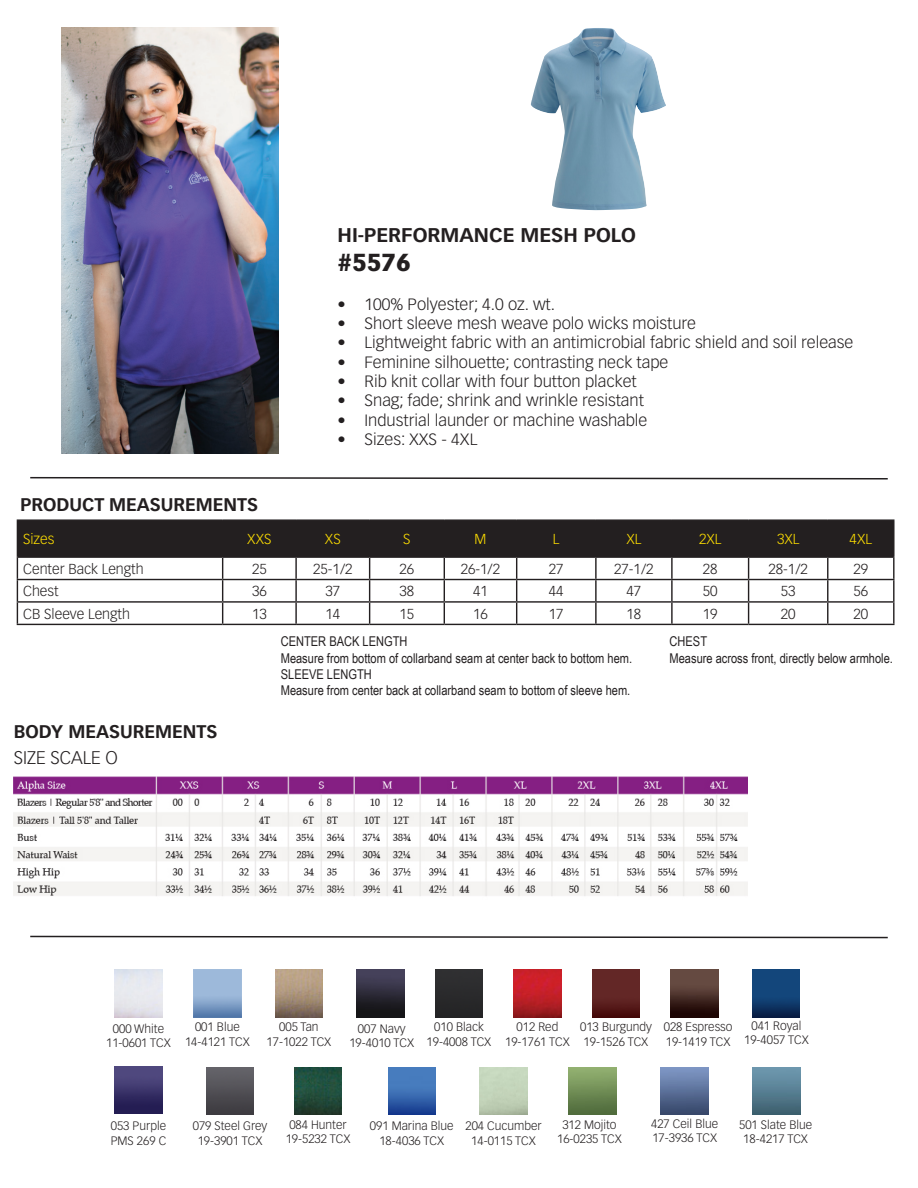
<style>
.page{position:relative;width:918px;height:1188px;background:#fff}
.page>*{position:absolute;margin:0;border:0;box-sizing:border-box;transform-origin:0 0}
.t1{font:900 24.15px "Vectora LT Pro";color:#231f20}
.t2{font:700 19.5px "Vectora LT Pro";color:#231f20}
.t3{font:700 18px "Vectora LT Pro";color:#231f20}
.t4{font:300 18px "Vectora LT Pro";color:#231f20}
.t5{font:300 16.05px "Vectora LT Pro";color:#231f20}
.t6{font:300 14.25px "Vectora LT Pro";color:#231f20}
.t7{font:300 14.25px "Vectora LT Pro";color:#ffdf01}
.t8{font:13.5px/16.2px "Arial Narrow";color:#231f20}
.t9{font:300 12px/14.4px "Vectora LT Pro";color:#231f20;text-align:center}
</style>
<div class="page">
<img style="left:62px;top:28px;width:216px;height:426px">
<hr style="left:17px;top:519px;width:206px;height:2px;background:#231f20">
<hr style="left:223px;top:519px;width:73px;height:2px;background:#231f20">
<hr style="left:296px;top:519px;width:74px;height:2px;background:#231f20">
<hr style="left:370px;top:519px;width:74px;height:2px;background:#231f20">
<hr style="left:444px;top:519px;width:73px;height:2px;background:#231f20">
<hr style="left:517px;top:519px;width:79px;height:2px;background:#231f20">
<hr style="left:596px;top:519px;width:76px;height:2px;background:#231f20">
<hr style="left:672px;top:519px;width:77px;height:2px;background:#231f20">
<hr style="left:749px;top:519px;width:79px;height:2px;background:#231f20">
<hr style="left:828px;top:519px;width:67px;height:2px;background:#231f20">
<hr style="left:893px;top:521px;width:2px;height:35px;background:#231f20">
<hr style="left:828px;top:556px;width:67px;height:2px;background:#231f20">
<hr style="left:893px;top:558px;width:2px;height:21px;background:#231f20">
<hr style="left:828px;top:579px;width:67px;height:1px;background:#231f20">
<hr style="left:893px;top:580px;width:2px;height:21px;background:#231f20">
<hr style="left:828px;top:601px;width:67px;height:2px;background:#231f20">
<svg style="left:17px;top:521px;width:877px;height:103px"></svg>
<hr style="left:893px;top:603px;width:2px;height:21px;background:#231f20">
<hr style="left:17px;top:624px;width:206px;height:1px;background:#231f20">
<hr style="left:223px;top:624px;width:73px;height:1px;background:#231f20">
<hr style="left:296px;top:624px;width:74px;height:1px;background:#231f20">
<hr style="left:370px;top:624px;width:74px;height:1px;background:#231f20">
<hr style="left:444px;top:624px;width:73px;height:1px;background:#231f20">
<hr style="left:517px;top:624px;width:79px;height:1px;background:#231f20">
<hr style="left:596px;top:624px;width:76px;height:1px;background:#231f20">
<hr style="left:672px;top:624px;width:77px;height:1px;background:#231f20">
<hr style="left:749px;top:624px;width:79px;height:1px;background:#231f20">
<hr style="left:828px;top:624px;width:67px;height:1px;background:#231f20">
<svg style="left:30px;top:476px;width:858px;height:4px"></svg>
<svg style="left:30px;top:935px;width:858px;height:4px"></svg>
<img style="left:357px;top:970px;width:47px;height:47px">
<div style="left:435px;top:970px;width:48px;height:47px;background:#2a2a2c"></div>
<img style="left:531px;top:28px;width:135px;height:182px">
<img style="left:514px;top:970px;width:47px;height:47px">
<img style="left:206px;top:1067px;width:48px;height:47px">
<img style="left:388px;top:1067px;width:47px;height:47px">
<img style="left:752px;top:970px;width:48px;height:47px">
<img style="left:275px;top:970px;width:48px;height:47px">
<img style="left:194px;top:970px;width:47px;height:47px">
<img style="left:671px;top:970px;width:47px;height:47px">
<img style="left:592px;top:970px;width:48px;height:47px">
<img style="left:115px;top:1066px;width:47px;height:47px">
<img style="left:294px;top:1067px;width:48px;height:47px">
<img style="left:569px;top:1067px;width:47px;height:47px">
<img style="left:661px;top:1067px;width:47px;height:47px">
<img style="left:753px;top:1067px;width:47px;height:47px">
<img style="left:14px;top:777px;width:734px;height:119px">
<h3 class="t3" style="left:21px;top:494px;width:239px">PRODUCT MEASUREMENTS</h3>
<h2 class="t2" style="left:338px;top:223px;width:300px">HI-PERFORMANCE MESH POLO</h2>
<h1 class="t1" style="left:338px;top:247px;width:75px">#5576</h1>
<h3 class="t5" style="left:338px;top:294px;width:219px">• 100% Polyester; 4.0 oz. wt.</h3>
<h3 class="t5" style="left:338px;top:314px;width:360px">• Short sleeve mesh weave polo wicks moisture</h3>
<h3 class="t5" style="left:338px;top:333px;width:517px">• Lightweight fabric with an antimicrobial fabric shield and soil release</h3>
<h3 class="t5" style="left:338px;top:352px;width:332px">• Feminine silhouette; contrasting neck tape</h3>
<h3 class="t5" style="left:338px;top:372px;width:301px">• Rib knit collar with four button placket</h3>
<h3 class="t5" style="left:338px;top:391px;width:308px">• Snag; fade; shrink and wrinkle resistant</h3>
<h3 class="t5" style="left:338px;top:410px;width:311px">• Industrial launder or machine washable</h3>
<h3 class="t5" style="left:338px;top:430px;width:141px">• Sizes: XXS - 4XL</h3>
<p class="t7" style="left:23px;top:530px;width:33px">Sizes</p>
<p class="t7" style="left:247px;top:530px;width:26px">XXS</p>
<p class="t7" style="left:325px;top:530px;width:17px">XS</p>
<p class="t7" style="left:403px;top:530px;width:9px">S</p>
<p class="t7" style="left:475px;top:530px;width:13px">M</p>
<p class="t7" style="left:553px;top:530px;width:8px">L</p>
<p class="t7" style="left:626px;top:530px;width:16px">XL</p>
<p class="t7" style="left:699px;top:530px;width:24px">2XL</p>
<p class="t7" style="left:777px;top:530px;width:24px">3XL</p>
<p class="t7" style="left:850px;top:530px;width:24px">4XL</p>
<p class="t6" style="left:23px;top:560px;width:122px">Center Back Length</p>
<p class="t6" style="left:252px;top:560px;width:16px">25</p>
<p class="t6" style="left:313px;top:560px;width:41px">25-1/2</p>
<p class="t6" style="left:400px;top:560px;width:16px">26</p>
<p class="t6" style="left:461px;top:560px;width:41px">26-1/2</p>
<p class="t6" style="left:549px;top:560px;width:16px">27</p>
<p class="t6" style="left:614px;top:560px;width:41px">27-1/2</p>
<p class="t6" style="left:703px;top:560px;width:16px">28</p>
<p class="t6" style="left:768px;top:560px;width:41px">28-1/2</p>
<p class="t6" style="left:853px;top:560px;width:16px">29</p>
<p class="t6" style="left:23px;top:583px;width:37px">Chest</p>
<p class="t6" style="left:252px;top:583px;width:16px">36</p>
<p class="t6" style="left:326px;top:583px;width:16px">37</p>
<p class="t6" style="left:400px;top:583px;width:16px">38</p>
<p class="t6" style="left:473px;top:583px;width:16px">41</p>
<p class="t6" style="left:549px;top:583px;width:16px">44</p>
<p class="t6" style="left:627px;top:583px;width:16px">47</p>
<p class="t6" style="left:703px;top:583px;width:16px">50</p>
<p class="t6" style="left:781px;top:583px;width:16px">53</p>
<p class="t6" style="left:853px;top:583px;width:16px">56</p>
<p class="t6" style="left:23px;top:605px;width:108px">CB Sleeve Length</p>
<p class="t6" style="left:252px;top:605px;width:16px">13</p>
<p class="t6" style="left:326px;top:605px;width:16px">14</p>
<p class="t6" style="left:400px;top:605px;width:16px">15</p>
<p class="t6" style="left:473px;top:605px;width:16px">16</p>
<p class="t6" style="left:549px;top:605px;width:16px">17</p>
<p class="t6" style="left:627px;top:605px;width:16px">18</p>
<p class="t6" style="left:703px;top:605px;width:16px">19</p>
<p class="t6" style="left:781px;top:605px;width:16px">20</p>
<p class="t6" style="left:853px;top:605px;width:16px">20</p>
<h3 class="t3" style="left:14px;top:720px;width:205px">BODY MEASUREMENTS</h3>
<h3 class="t4" style="left:14px;top:747px;width:106px">SIZE SCALE O</h3>
<p class="t8" style="left:281px;top:633px;width:353px">CENTER BACK LENGTH<br>Measure from bottom of collarband seam at center back to bottom hem.<br>SLEEVE LENGTH<br>Measure from center back at collarband seam to bottom of sleeve hem.</p>
<p class="t8" style="left:670px;top:633px;width:225px">CHEST<br>Measure across front, directly below armhole.</p>
<p class="t9" style="left:505px;top:1020px;width:66px">012 Red<br>19-1761 TCX</p>
<p class="t9" style="left:106px;top:1021px;width:66px">000 White<br>11-0601 TCX</p>
<p class="t9" style="left:185px;top:1020px;width:66px">001 Blue<br>14-4121 TCX</p>
<p class="t9" style="left:267px;top:1020px;width:66px">005 Tan<br>17-1022 TCX</p>
<p class="t9" style="left:580px;top:1020px;width:73px;text-align:left">013 Burgundy<br>19-1526 TCX</p>
<p class="t9" style="left:664px;top:1020px;width:70px;text-align:left">028 Espresso<br>19-1419 TCX</p>
<p class="t9" style="left:349px;top:1021px;width:66px">007 Navy<br>19-4010 TCX</p>
<p class="t9" style="left:427px;top:1020px;width:66px">010 Black<br>19-4008 TCX</p>
<p class="t9" style="left:744px;top:1018px;width:66px">041 Royal<br>19-4057 TCX</p>
<p class="t9" style="left:111px;top:1119px;width:57px;text-align:left">053 Purple<br>PMS 269 C</p>
<p class="t9" style="left:286px;top:1117px;width:66px">084 Hunter<br>19-5232 TCX</p>
<p class="t9" style="left:465px;top:1119px;width:78px">204 Cucumber<br>14-0115 TCX</p>
<p class="t9" style="left:557px;top:1117px;width:66px">312 Mojito<br>16-0235 TCX</p>
<p class="t9" style="left:651px;top:1117px;width:69px;text-align:left">427 Ceil Blue<br>17-3936 TCX</p>
<p class="t9" style="left:739px;top:1117px;width:75px">501 Slate Blue<br>18-4217 TCX</p>
<p class="t9" style="left:193px;top:1119px;width:76px">079 Steel Grey<br>19-3901 TCX</p>
<p class="t9" style="left:370px;top:1119px;width:85px">091 Marina Blue<br>18-4036 TCX</p>
</div>
